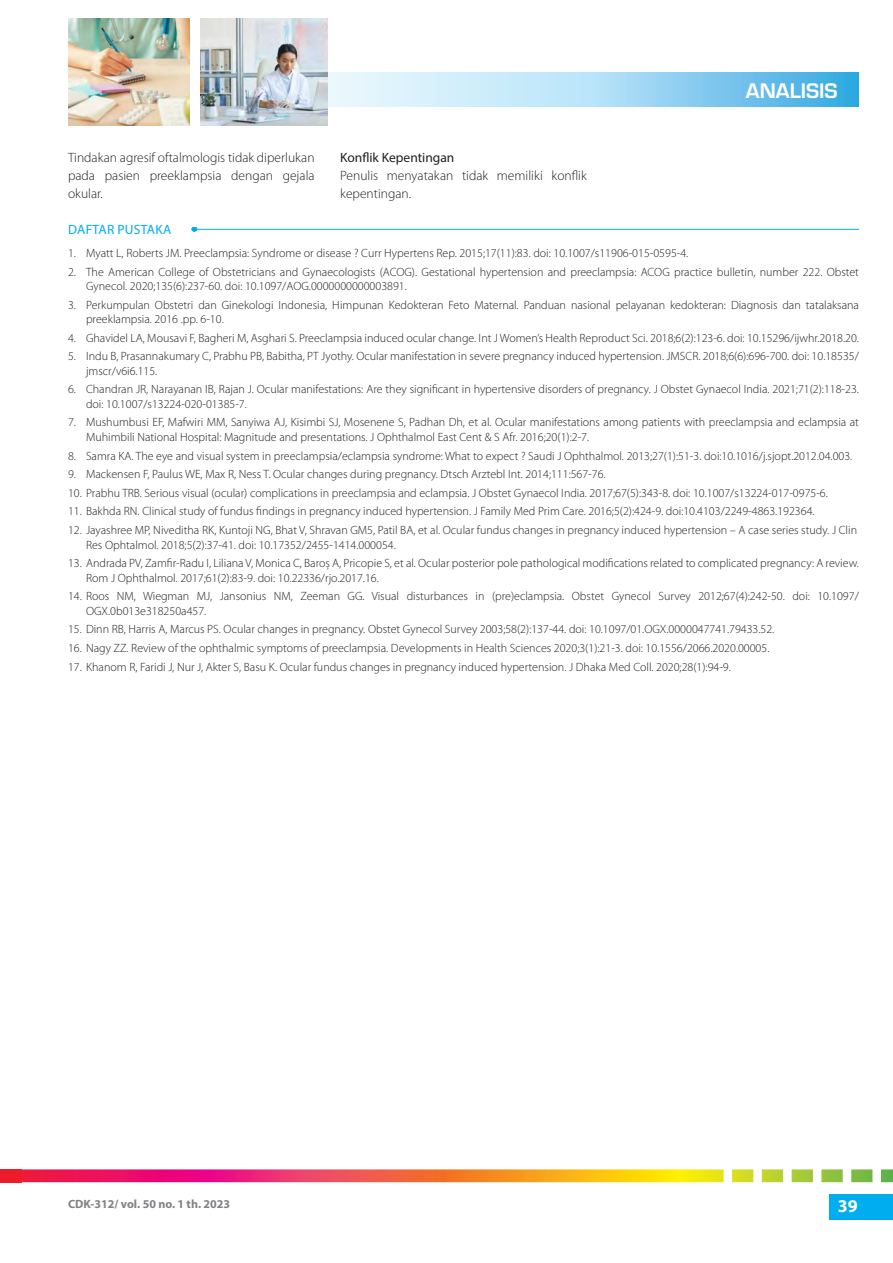
<style>
.page{position:relative;width:893px;height:1263px;background:#fff}
.page>*{position:absolute;margin:0;border:0;box-sizing:border-box;transform-origin:0 0}
.t1{font:600 19.5px "Eurostile LT Std";color:#fff}
.t2{font:700 18px "Myriad Pro";color:#fff}
.MP_default{font:300 13.5px/18px "Myriad Pro";color:#231f20;text-align:justify}
.MP_H2{font:13.5px "Myriad Pro";color:#231f20}
.MP_daftar_pustaka_H1{font:13.5px "Myriad Pro";letter-spacing:.02em;color:#00aeef}
.MP_pustaka_referensi{font:300 12px/14.4px "Myriad Pro";color:#231f20}
.t3{font:700 12px "Myriad Pro";color:#808285}
</style>
<div class="page">
<svg style="left:327px;top:72px;width:532px;height:35px;background:#a4d9f3"></svg>
<div style="left:829px;top:1194px;width:64px;height:26px;background:#00aeef"></div>
<svg style="left:21px;top:1169px;width:872px;height:13px;background:#e87f51"></svg>
<img style="left:68px;top:19px;width:122px;height:107px">
<img style="left:200px;top:19px;width:127px;height:106px">
<div style="left:0;top:1169px;width:21px;height:13px;background:#ee1b2b"></div>
<hr style="left:191px;top:229px;width:668px;height:1px;background:#00aeef">
<p class="MP_default" style="left:68px;top:149px;width:248px">Tindakan agresif oftalmologis tidak diperlukan pada pasien preeklampsia dengan gejala okular.</p>
<p class="MP_H2" style="left:340px;top:149px;width:116px">Konflik Kepentingan</p>
<p class="MP_default" style="left:340px;top:167px;width:248px">Penulis menyatakan tidak memiliki konflik kepentingan.</p>
<h1 class="t1" style="left:746px;top:79px;width:93px">ANALISIS</h1>
<p class="MP_daftar_pustaka_H1" style="left:68px;top:221px;width:105px">DAFTAR PUSTAKA</p>
<p class="MP_pustaka_referensi" style="left:68px;top:246px;width:622px">1. Myatt L, Roberts JM. Preeclampsia: Syndrome or disease ? Curr Hypertens Rep. 2015;17(11):83. doi: 10.1007/s11906-015-0595-4.</p>
<p class="MP_pustaka_referensi" style="left:86px;top:265px;width:774px;text-indent:-18px">2. The American College of Obstetricians and Gynaecologists (ACOG). Gestational hypertension and preeclampsia: ACOG practice bulletin, number 222. Obstet<br>Gynecol. 2020;135(6):237-60. doi: 10.1097/AOG.0000000000003891.</p>
<p class="MP_pustaka_referensi" style="left:86px;top:298px;width:774px;text-indent:-18px">3. Perkumpulan Obstetri dan Ginekologi Indonesia, Himpunan Kedokteran Feto Maternal. Panduan nasional pelayanan kedokteran: Diagnosis dan tatalaksana preeklampsia. 2016 .pp. 6-10.</p>
<p class="MP_pustaka_referensi" style="left:68px;top:331px;width:792px">4. Ghavidel LA, Mousavi F, Bagheri M, Asghari S. Preeclampsia induced ocular change. Int J Women’s Health Reproduct Sci. 2018;6(2):123-6. doi: 10.15296/ijwhr.2018.20.</p>
<p class="MP_pustaka_referensi" style="left:86px;top:349px;width:774px;text-indent:-18px">5. Indu B, Prasannakumary C, Prabhu PB, Babitha, PT Jyothy. Ocular manifestation in severe pregnancy induced hypertension. JMSCR. 2018;6(6):696-700. doi: 10.18535/ jmscr/v6i6.115.</p>
<p class="MP_pustaka_referensi" style="left:86px;top:382px;width:774px;text-indent:-18px">6. Chandran JR, Narayanan IB, Rajan J. Ocular manifestations: Are they significant in hypertensive disorders of pregnancy. J Obstet Gynaecol India. 2021;71(2):118-23. doi: 10.1007/s13224-020-01385-7.</p>
<p class="MP_pustaka_referensi" style="left:86px;top:415px;width:774px;text-indent:-18px">7. Mushumbusi EF, Mafwiri MM, Sanyiwa AJ, Kisimbi SJ, Mosenene S, Padhan Dh, et al. Ocular manifestations among patients with preeclampsia and eclampsia at<br>Muhimbili National Hospital: Magnitude and presentations. J Ophthalmol East Cent &amp; S Afr. 2016;20(1):2-7.</p>
<p class="MP_pustaka_referensi" style="left:68px;top:448px;width:786px">8. Samra KA. The eye and visual system in preeclampsia/eclampsia syndrome: What to expect ? Saudi J Ophthalmol. 2013;27(1):51-3. doi:10.1016/j.sjopt.2012.04.003.</p>
<p class="MP_pustaka_referensi" style="left:68px;top:467px;width:539px">9. Mackensen F, Paulus WE, Max R, Ness T. Ocular changes during pregnancy. Dtsch Arztebl Int. 2014;111:567-76.</p>
<p class="MP_pustaka_referensi" style="left:68px;top:486px;width:761px">10. Prabhu TRB. Serious visual (ocular) complications in preeclampsia and eclampsia. J Obstet Gynaecol India. 2017;67(5):343-8. doi: 10.1007/s13224-017-0975-6.</p>
<p class="MP_pustaka_referensi" style="left:68px;top:504px;width:748px">11. Bakhda RN. Clinical study of fundus findings in pregnancy induced hypertension. J Family Med Prim Care. 2016;5(2):424-9. doi:10.4103/2249-4863.192364.</p>
<p class="MP_pustaka_referensi" style="left:86px;top:523px;width:772px;text-indent:-18px">12. Jayashree MP, Niveditha RK, Kuntoji NG, Bhat V, Shravan GM5, Patil BA, et al. Ocular fundus changes in pregnancy induced hypertension – A case series study. J Clin<br>Res Ophtalmol. 2018;5(2):37-41. doi: 10.17352/2455-1414.000054.</p>
<p class="MP_pustaka_referensi" style="left:86px;top:556px;width:774px;text-indent:-18px">13. Andrada PV, Zamfir-Radu I, Liliana V, Monica C, Baroș A, Pricopie S, et al. Ocular posterior pole pathological modifications related to complicated pregnancy: A review.<br>Rom J Ophthalmol. 2017;61(2):83-9. doi: 10.22336/rjo.2017.16.</p>
<p class="MP_pustaka_referensi" style="left:86px;top:589px;width:774px;text-indent:-18px">14. Roos NM, Wiegman MJ, Jansonius NM, Zeeman GG. Visual disturbances in (pre)eclampsia. Obstet Gynecol Survey 2012;67(4):242-50. doi: 10.1097/<br>OGX.0b013e318250a457.</p>
<p class="MP_pustaka_referensi" style="left:68px;top:622px;width:708px">15. Dinn RB, Harris A, Marcus PS. Ocular changes in pregnancy. Obstet Gynecol Survey 2003;58(2):137-44. doi: 10.1097/01.OGX.0000047741.79433.52.</p>
<p class="MP_pustaka_referensi" style="left:68px;top:641px;width:703px">16. Nagy ZZ. Review of the ophthalmic symptoms of preeclampsia. Developments in Health Sciences 2020;3(1):21-3. doi: 10.1556/2066.2020.00005.</p>
<p class="MP_pustaka_referensi" style="left:68px;top:660px;width:664px">17. Khanom R, Faridi J, Nur J, Akter S, Basu K. Ocular fundus changes in pregnancy induced hypertension. J Dhaka Med Coll. 2020;28(1):94-9.</p>
<p class="t3" style="left:68px;top:1196px;width:164px">CDK-312/ vol. 50 no. 1 th. 2023</p>
<h2 class="t2" style="left:838px;top:1194px;width:21px">39</h2>
</div>
